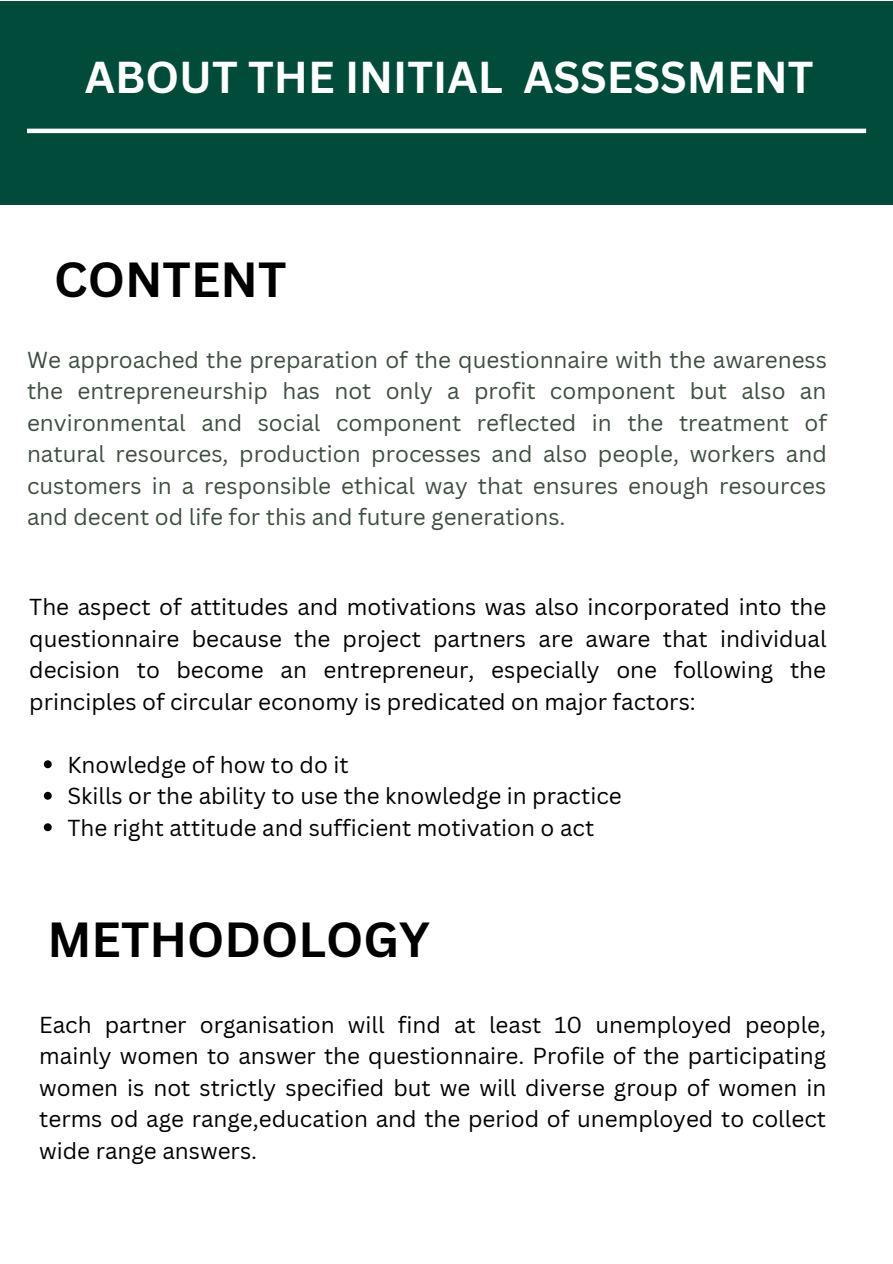
<style>
.page{position:relative;width:893px;height:1264px;background:#fff}
.page>*{position:absolute;margin:0;border:0;box-sizing:border-box;transform-origin:0 0}
.t1{font:700 48px "Canva Sans";color:#000}
.t2{font:700 43.5px "Canva Sans";color:#fff}
.t3{font:22.5px/31.5px "Canva Sans";color:#000;text-align:justify}
.t4{font:22.5px/31.5px "Canva Sans";color:#3e4e40;text-align:justify}
</style>
<div class="page">
<div style="left:0;top:1px;width:892px;height:204px;background:#014b3b"></div>
<svg style="left:44px;top:760px;width:8px;height:8px"></svg>
<svg style="left:44px;top:791px;width:8px;height:8px"></svg>
<svg style="left:44px;top:823px;width:8px;height:8px"></svg>
<hr style="left:27px;top:129px;width:839px;height:4px;background:#fff">
<h2 class="t2" style="left:85px;top:46px;width:730px">ABOUT THE INITIAL ASSESSMENT</h2>
<h1 class="t1" style="left:54px;top:246px;width:234px">CONTENT</h1>
<p class="t4" style="left:27px;top:343px;width:801px">We approached the preparation of the questionnaire with the awareness the entrepreneurship has not only a profit component but also an environmental and social component reflected in the treatment of natural resources, production processes and also people, workers and customers in a responsible ethical way that ensures enough resources and decent od life for this and future generations.</p>
<p class="t3" style="left:29px;top:590px;width:798px">The aspect of attitudes and motivations was also incorporated into the questionnaire because the project partners are aware that individual decision to become an entrepreneur, especially one following the principles of circular economy is predicated on major factors:</p>
<p class="t3" style="left:67px;top:748px;width:555px;text-align:left">Knowledge of how to do it<br>Skills or the ability to use the knowledge in practice<br>The right attitude and sufficient motivation o act</p>
<h1 class="t1" style="left:47px;top:905px;width:384px">METHODOLOGY</h1>
<p class="t3" style="left:39px;top:1008px;width:788px">Each partner organisation will find at least 10 unemployed people, mainly women to answer the questionnaire. Profile of the participating women is not strictly specified but we will diverse group of women in terms od age range,education and the period of unemployed to collect wide range answers.</p>
</div>
